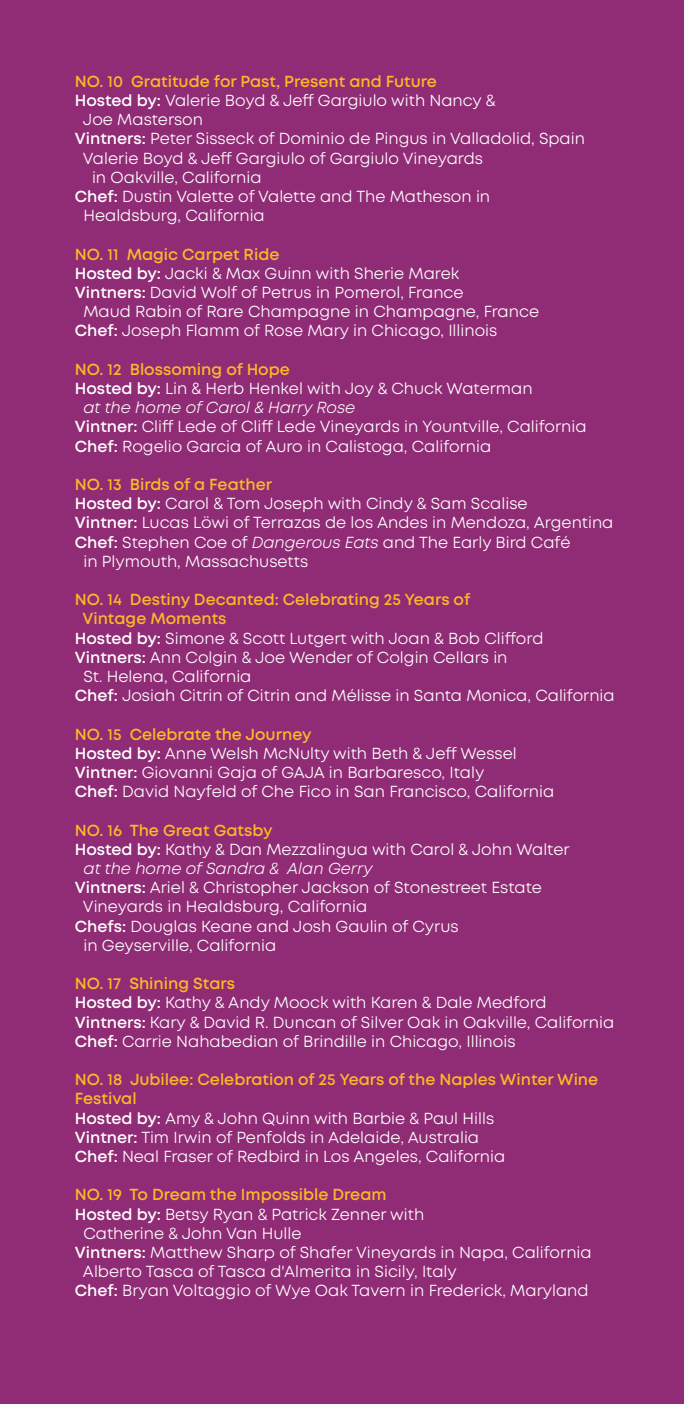
<style>
.page{position:relative;width:684px;height:1404px;background:#902b75}
.page>*{position:absolute;margin:0;border:0;box-sizing:border-box;transform-origin:0 0}
.t1{font:16px/19.2px "Mont";color:#fff}
.t2{font:600 16px "Mont";color:#fdb728}
.t3{font:italic 16px "Mont";color:#fff}
.s1{font-weight:600}
.s2{font-style:italic}
.s3{font-weight:600;color:#fdb728}
</style>
<div class="page">
<p class="t2" style="left:75px;top:71px;width:364px">NO. 10 Gratitude for Past, Present and Future</p>
<p class="t1" style="left:75px;top:91px;width:422px"><span class="s1">Hosted by:</span> Valerie Boyd &amp; Jeff Gargiulo with Nancy &amp;</p>
<p class="t1" style="left:83px;top:110px;width:122px">Joe Masterson</p>
<p class="t1" style="left:75px;top:129px;width:512px"><span class="s1">Vintners:</span> Peter Sisseck of Dominio de Pingus in Valladolid, Spain</p>
<p class="t1" style="left:83px;top:148px;width:402px">Valerie Boyd &amp; Jeff Gargiulo of Gargiulo Vineyards</p>
<p class="t1" style="left:92px;top:168px;width:171px">in Oakville, California</p>
<p class="t1" style="left:75px;top:187px;width:417px"><span class="s1">Chef:</span> Dustin Valette of Valette and The Matheson in</p>
<p class="t1" style="left:83px;top:206px;width:183px">Healdsburg, California</p>
<p class="t2" style="left:75px;top:244px;width:206px">NO. 11 Magic Carpet Ride</p>
<p class="t1" style="left:75px;top:264px;width:386px"><span class="s1">Hosted by:</span> Jacki &amp; Max Guinn with Sherie Marek</p>
<p class="t1" style="left:75px;top:283px;width:390px"><span class="s1">Vintners:</span> David Wolf of Petrus in Pomerol, France</p>
<p class="t1" style="left:83px;top:302px;width:457px">Maud Rabin of Rare Champagne in Champagne, France</p>
<p class="t1" style="left:75px;top:321px;width:424px"><span class="s1">Chef:</span> Joseph Flamm of Rose Mary in Chicago, Illinois</p>
<p class="t2" style="left:75px;top:359px;width:216px">NO. 12 Blossoming of Hope</p>
<p class="t1" style="left:75px;top:379px;width:459px"><span class="s1">Hosted by:</span> Lin &amp; Herb Henkel with Joy &amp; Chuck Waterman</p>
<p class="t3" style="left:83px;top:397px;width:273px">at the home of Carol &amp; Harry Rose</p>
<p class="t1" style="left:75px;top:417px;width:513px"><span class="s1">Vintner:</span> Cliff Lede of Cliff Lede Vineyards in Yountville, California</p>
<p class="t1" style="left:75px;top:436px;width:418px"><span class="s1">Chef:</span> Rogelio Garcia of Auro in Calistoga, California</p>
<p class="t2" style="left:75px;top:474px;width:199px">NO. 13 Birds of a Feather</p>
<p class="t1" style="left:75px;top:494px;width:454px"><span class="s1">Hosted by:</span> Carol &amp; Tom Joseph with Cindy &amp; Sam Scalise</p>
<p class="t1" style="left:75px;top:513px;width:540px"><span class="s1">Vintner:</span> Lucas Löwi of Terrazas de los Andes in Mendoza, Argentina</p>
<p class="t1" style="left:75px;top:532px;width:497px"><span class="s1">Chef:</span> Stephen Coe of <span class="s2">Dangerous Eats</span> and The Early Bird Café</p>
<p class="t1" style="left:83px;top:552px;width:226px">in Plymouth, Massachusetts</p>
<p class="t2" style="left:75px;top:589px;width:397px">NO. 14 Destiny Decanted: Celebrating 25 Years of</p>
<p class="t2" style="left:83px;top:608px;width:146px">Vintage Moments</p>
<p class="t1" style="left:75px;top:628px;width:470px"><span class="s1">Hosted by:</span> Simone &amp; Scott Lutgert with Joan &amp; Bob Clifford</p>
<p class="t1" style="left:75px;top:648px;width:434px"><span class="s1">Vintners:</span> Ann Colgin &amp; Joe Wender of Colgin Cellars in</p>
<p class="t1" style="left:83px;top:667px;width:170px">St. Helena, California</p>
<p class="t1" style="left:75px;top:686px;width:541px"><span class="s1">Chef:</span> Josiah Citrin of Citrin and Mélisse in Santa Monica, California</p>
<p class="t1" style="left:75px;top:724px;width:481px"><span class="s3">NO. 15 Celebrate the Journey<br></span><span class="s1">Hosted by:</span> Anne Welsh McNulty with Beth &amp; Jeff Wessel <span class="s1">Vintner:</span> Giovanni Gaja of GAJA in Barbaresco, Italy<br><span class="s1">Chef:</span> David Nayfeld of Che Fico in San Francisco, California</p>
<p class="t2" style="left:75px;top:820px;width:199px">NO. 16 The Great Gatsby</p>
<p class="t1" style="left:75px;top:840px;width:496px"><span class="s1">Hosted by:</span> Kathy &amp; Dan Mezzalingua with Carol &amp; John Walter</p>
<p class="t3" style="left:84px;top:858px;width:291px">at the home of Sandra &amp; Alan Gerry</p>
<p class="t1" style="left:75px;top:878px;width:469px"><span class="s1">Vintners:</span> Ariel &amp; Christopher Jackson of Stonestreet Estate</p>
<p class="t1" style="left:83px;top:897px;width:286px">Vineyards in Healdsburg, California</p>
<p class="t1" style="left:75px;top:916px;width:385px"><span class="s1">Chefs:</span> Douglas Keane and Josh Gaulin of Cyrus</p>
<p class="t1" style="left:83px;top:936px;width:194px">in Geyserville, California</p>
<p class="t1" style="left:75px;top:974px;width:541px"><span class="s3">NO. 17 Shining Stars<br></span><span class="s1">Hosted by:</span> Kathy &amp; Andy Moock with Karen &amp; Dale Medford <span class="s1">Vintners:</span> Kary &amp; David R. Duncan of Silver Oak in Oakville, California <span class="s1">Chef:</span> Carrie Nahabedian of Brindille in Chicago, Illinois</p>
<p class="t1" style="left:75px;top:1070px;width:525px"><span class="s3">NO. 18 Jubilee: Celebration of 25 Years of the Naples Winter Wine Festival<br></span><span class="s1">Hosted by:</span> Amy &amp; John Quinn with Barbie &amp; Paul Hills<br><span class="s1">Vintner:</span> Tim Irwin of Penfolds in Adelaide, Australia<br><span class="s1">Chef:</span> Neal Fraser of Redbird in Los Angeles, California</p>
<p class="t2" style="left:75px;top:1184px;width:313px">NO. 19 To Dream the Impossible Dream</p>
<p class="t1" style="left:75px;top:1204px;width:351px"><span class="s1">Hosted by:</span> Betsy Ryan &amp; Patrick Zenner with</p>
<p class="t1" style="left:83px;top:1224px;width:220px">Catherine &amp; John Van Hulle</p>
<p class="t1" style="left:75px;top:1243px;width:518px"><span class="s1">Vintners:</span> Matthew Sharp of Shafer Vineyards in Napa, California</p>
<p class="t1" style="left:83px;top:1262px;width:375px">Alberto Tasca of Tasca d'Almerita in Sicily, Italy</p>
<p class="t1" style="left:75px;top:1281px;width:515px"><span class="s1">Chef:</span> Bryan Voltaggio of Wye Oak Tavern in Frederick, Maryland</p>
</div>
